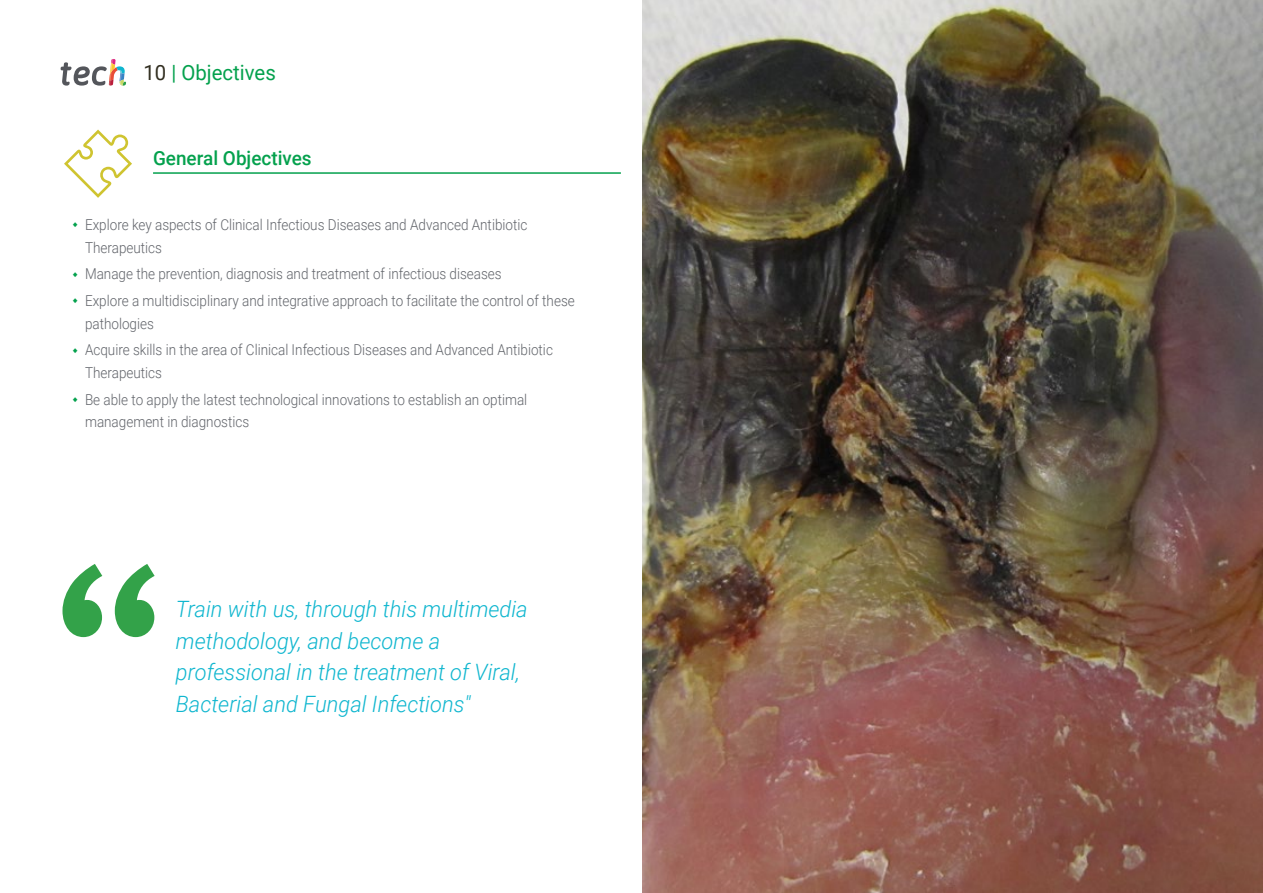
<style>
.page{position:relative;width:1263px;height:893px;background:#fff}
.page>*{position:absolute;margin:0;border:0;box-sizing:border-box;transform-origin:0 0}
.t1{font:italic 300 22.5px/31.5px "Roboto";color:#0fb6cf}
.t2{font:21px "Roboto";color:#04a14d}
.t3{font:500 19.5px "Roboto";color:#04a14d}
.t4{font:300 15px/26.7px "Roboto";color:#61646a;scale:.9 1}
.s1{color:#312e20}
</style>
<div class="page">
<hr style="left:153px;top:173px;width:468px;height:1px;background:#04a14d">
<svg style="left:64px;top:130px;width:68px;height:68px"></svg>
<img style="left:642px;top:0;width:621px;height:893px">
<svg style="left:62px;top:564px;width:93px;height:73px"></svg>
<svg style="left:61px;top:59px;width:65px;height:27px"></svg>
<h2 class="t2" style="left:144px;top:57px;width:134px"><span class="s1">10</span> | Objectives</h2>
<h3 class="t3" style="left:153px;top:144px;width:160px">General Objectives</h3>
<p class="t4" style="left:85px;top:213px;width:493px;line-height:22.5px">Explore key aspects of Clinical Infectious Diseases and Advanced Antibiotic<br>Therapeutics</p>
<p class="t4" style="left:85px;top:260px;width:546px">Manage the prevention, diagnosis and treatment of infectious diseases<br>Explore a multidisciplinary and integrative approach to facilitate the control of these</p>
<p class="t4" style="left:85px;top:309px;width:521px">pathologies<br>Acquire skills in the area of Clinical Infectious Diseases and Advanced Antibiotic</p>
<p class="t4" style="left:85px;top:359px;width:493px">Therapeutics<br>Be able to apply the latest technological innovations to establish an optimal</p>
<p class="t4" style="left:85px;top:408px;width:184px">management in diagnostics</p>
<h1 class="t1" style="left:176px;top:593px;width:353px">Train with us, through this multimedia methodology, and become a professional in the treatment of Viral, Bacterial and Fungal Infections"</h1>
</div>
